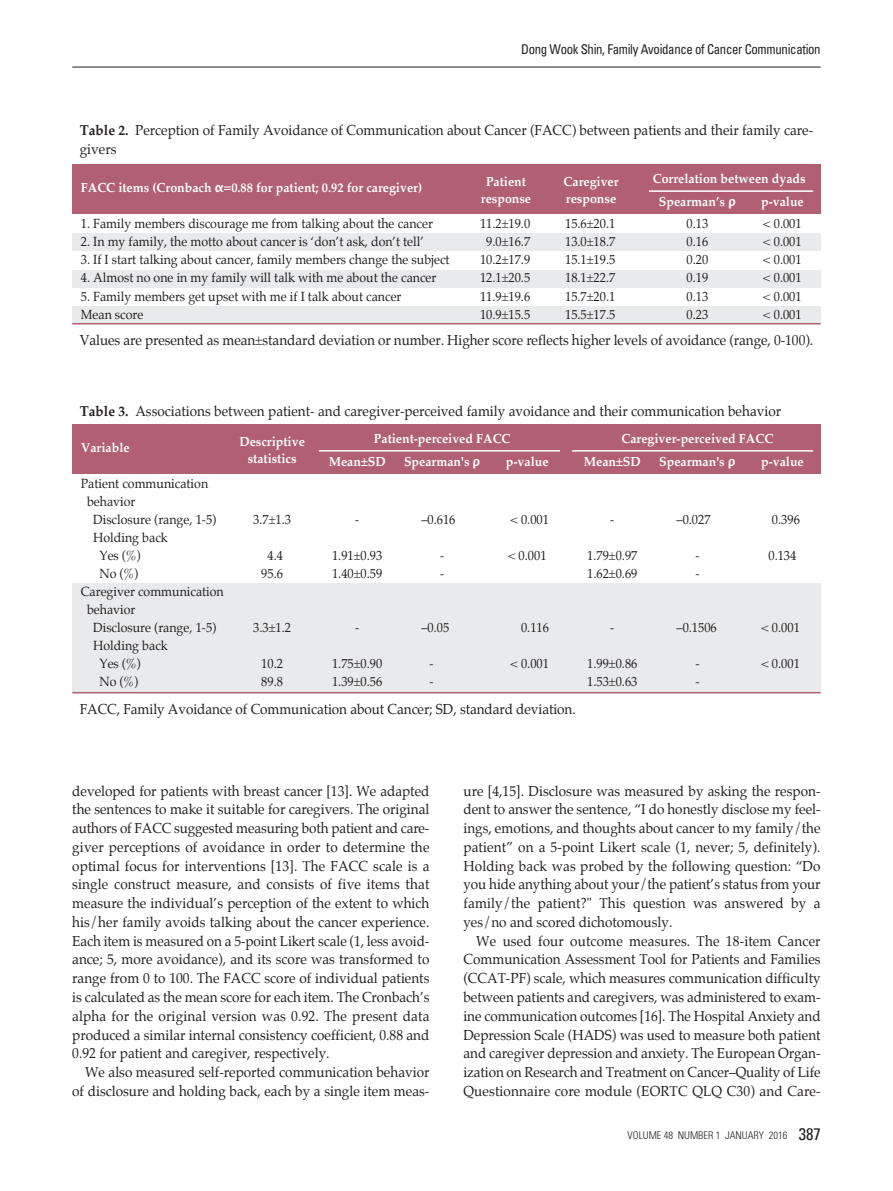
<style>
.page{position:relative;width:893px;height:1191px;background:#fff}
.page>*{position:absolute;margin:0;border:0;box-sizing:border-box;transform-origin:0 0}
.t1{font:14.25px/18.8px "Palatino";color:#231f20;text-align:justify;scale:.95 1}
.t2{font:condensed 13.5px "Univers";letter-spacing:-.025em;color:#231f20;scale:.95 1}
.t3{font:13.05px/18px "Palatino";color:#231f20;scale:.95 1}
.t4{font:700 13.05px "Palatino";color:#fff;scale:.95 1}
.t5{font:300 condensed 10.5px "Univers";color:#231f20}
.s1{font-weight:700}
.s2{font-family:"Lucida Grande"}
.s3{font-weight:400;font-size:16.5px}
</style>
<div class="page">
<hr style="left:72px;top:67px;width:749px;height:1px;background:#231f20">
<div style="left:72px;top:165px;width:749px;height:49px;background:#b06072"></div>
<div style="left:72px;top:234px;width:749px;height:17px;background:#e9eaeb"></div>
<div style="left:72px;top:271px;width:749px;height:17px;background:#e9eaeb"></div>
<div style="left:72px;top:306px;width:749px;height:17px;background:#e9eaeb"></div>
<hr style="left:72px;top:323px;width:749px;height:1px;background:#b06072">
<hr style="left:649px;top:190px;width:164px;height:2px;background:#fff">
<div style="left:72px;top:424px;width:749px;height:50px;background:#b06072"></div>
<div style="left:72px;top:583px;width:749px;height:109px;background:#e9eaeb"></div>
<hr style="left:72px;top:692px;width:749px;height:1px;background:#b06072">
<hr style="left:572px;top:450px;width:241px;height:1px;background:#fff">
<hr style="left:319px;top:450px;width:241px;height:1px;background:#fff">
<p class="t2" style="left:521px;top:41px;width:317px">Dong Wook Shin, Family Avoidance of Cancer Communication</p>
<p class="t1" style="left:80px;top:122px;width:773px"><span class="s1">Table 2.</span> Perception of Family Avoidance of Communication about Cancer (FACC) between patients and their family care&shy;givers</p>
<p class="t4" style="left:81px;top:182px;width:361px">FACC items (Cronbach <span class="s2">!</span>=0.88 for patient; 0.92 for caregiver)</p>
<p class="t4" style="left:486px;top:176px;width:44px">Patient</p>
<p class="t4" style="left:563px;top:176px;width:60px">Caregiver</p>
<p class="t4" style="left:653px;top:173px;width:162px">Correlation between dyads</p>
<p class="t4" style="left:481px;top:192px;width:54px">response</p>
<p class="t4" style="left:566px;top:192px;width:54px">response</p>
<p class="t4" style="left:659px;top:195px;width:83px">Spearman’s <span class="s2">"</span></p>
<p class="t4" style="left:761px;top:195px;width:46px">p-value</p>
<p class="t3" style="left:81px;top:216px;width:372px">1. Family members discourage me from talking about the cancer</p>
<p class="t3" style="left:480px;top:216px;width:54px">11.2±19.0</p>
<p class="t3" style="left:565px;top:216px;width:54px">15.6±20.1</p>
<p class="t3" style="left:686px;top:216px;width:24px">0.13</p>
<p class="t3" style="left:763px;top:216px;width:42px">&lt; 0.001</p>
<p class="t3" style="left:81px;top:234px;width:363px">2. In my family, the motto about cancer is ‘don’t ask, don’t tell’</p>
<p class="t3" style="left:486px;top:234px;width:48px">9.0±16.7</p>
<p class="t3" style="left:565px;top:234px;width:54px">13.0±18.7</p>
<p class="t3" style="left:686px;top:234px;width:24px">0.16</p>
<p class="t3" style="left:763px;top:234px;width:42px">&lt; 0.001</p>
<p class="t3" style="left:81px;top:252px;width:390px">3. If I start talking about cancer, family members change the subject</p>
<p class="t3" style="left:480px;top:252px;width:54px">10.2±17.9</p>
<p class="t3" style="left:565px;top:252px;width:54px">15.1±19.5</p>
<p class="t3" style="left:686px;top:252px;width:24px">0.20</p>
<p class="t3" style="left:763px;top:252px;width:42px">&lt; 0.001</p>
<p class="t3" style="left:81px;top:270px;width:376px">4. Almost no one in my family will talk with me about the cancer</p>
<p class="t3" style="left:480px;top:270px;width:54px">12.1±20.5</p>
<p class="t3" style="left:565px;top:270px;width:54px">18.1±22.7</p>
<p class="t3" style="left:686px;top:270px;width:24px">0.19</p>
<p class="t3" style="left:763px;top:270px;width:42px">&lt; 0.001</p>
<p class="t3" style="left:81px;top:288px;width:339px">5. Family members get upset with me if I talk about cancer</p>
<p class="t3" style="left:480px;top:288px;width:54px">11.9±19.6</p>
<p class="t3" style="left:565px;top:288px;width:54px">15.7±20.1</p>
<p class="t3" style="left:686px;top:288px;width:24px">0.13</p>
<p class="t3" style="left:763px;top:288px;width:42px">&lt; 0.001</p>
<p class="t3" style="left:81px;top:306px;width:67px">Mean score</p>
<p class="t3" style="left:480px;top:306px;width:54px">10.9±15.5</p>
<p class="t3" style="left:565px;top:306px;width:54px">15.5±17.5</p>
<p class="t3" style="left:686px;top:306px;width:24px">0.23</p>
<p class="t3" style="left:763px;top:306px;width:42px">&lt; 0.001</p>
<p class="t1" style="left:80px;top:331px;width:773px">Values are presented as mean±standard deviation or number. Higher score reflects higher levels of avoidance (range, 0-100).</p>
<p class="t1" style="left:80px;top:402px;width:740px"><span class="s1">Table 3.</span> Associations between patient- and caregiver-perceived family avoidance and their communication behavior</p>
<p class="t4" style="left:81px;top:441px;width:53px">Variable</p>
<p class="t4" style="left:239px;top:435px;width:70px">Descriptive</p>
<p class="t4" style="left:374px;top:432px;width:145px">Patient-perceived FACC</p>
<p class="t4" style="left:621px;top:432px;width:161px">Caregiver-perceived FACC</p>
<p class="t4" style="left:248px;top:452px;width:53px">statistics</p>
<p class="t4" style="left:329px;top:455px;width:62px">Mean±SD</p>
<p class="t4" style="left:404px;top:455px;width:82px">Spearman's <span class="s2">"</span></p>
<p class="t4" style="left:506px;top:455px;width:46px">p-value</p>
<p class="t4" style="left:584px;top:455px;width:62px">Mean±SD</p>
<p class="t4" style="left:659px;top:455px;width:82px">Spearman's <span class="s2">"</span></p>
<p class="t4" style="left:761px;top:455px;width:46px">p-value</p>
<p class="t3" style="left:81px;top:475px;width:136px">Patient communication</p>
<p class="t3" style="left:87px;top:493px;width:53px">behavior</p>
<p class="t3" style="left:93px;top:511px;width:131px">Disclosure (range, 1-5)</p>
<p class="t3" style="left:253px;top:511px;width:41px">3.7±1.3</p>
<p class="t3" style="left:355px;top:511px;width:6px">-</p>
<p class="t3" style="left:421px;top:511px;width:37px">–0.616</p>
<p class="t3" style="left:510px;top:511px;width:42px">&lt; 0.001</p>
<p class="t3" style="left:610px;top:511px;width:6px">-</p>
<p class="t3" style="left:676px;top:511px;width:37px">–0.027</p>
<p class="t3" style="left:772px;top:511px;width:31px">0.396</p>
<p class="t3" style="left:99px;top:529px;width:73px;text-indent:-6px">Holding back<br>Yes (%)</p>
<p class="t3" style="left:267px;top:547px;width:18px">4.4</p>
<p class="t3" style="left:332px;top:547px;width:54px">1.91±0.93</p>
<p class="t3" style="left:440px;top:547px;width:6px">-</p>
<p class="t3" style="left:508px;top:547px;width:42px">&lt; 0.001</p>
<p class="t3" style="left:587px;top:547px;width:54px">1.79±0.97</p>
<p class="t3" style="left:695px;top:547px;width:6px">-</p>
<p class="t3" style="left:768px;top:547px;width:31px">0.134</p>
<p class="t3" style="left:99px;top:565px;width:42px">No (%)</p>
<p class="t3" style="left:261px;top:565px;width:24px">95.6</p>
<p class="t3" style="left:332px;top:565px;width:54px">1.40±0.59</p>
<p class="t3" style="left:440px;top:565px;width:6px">-</p>
<p class="t3" style="left:587px;top:565px;width:54px">1.62±0.69</p>
<p class="t3" style="left:695px;top:565px;width:6px">-</p>
<p class="t3" style="left:81px;top:583px;width:152px">Caregiver communication</p>
<p class="t3" style="left:87px;top:601px;width:53px">behavior</p>
<p class="t3" style="left:93px;top:619px;width:131px">Disclosure (range, 1-5)</p>
<p class="t3" style="left:253px;top:619px;width:41px">3.3±1.2</p>
<p class="t3" style="left:355px;top:619px;width:6px">-</p>
<p class="t3" style="left:421px;top:619px;width:31px">–0.05</p>
<p class="t3" style="left:521px;top:619px;width:31px">0.116</p>
<p class="t3" style="left:610px;top:619px;width:6px">-</p>
<p class="t3" style="left:676px;top:619px;width:44px">–0.1506</p>
<p class="t3" style="left:761px;top:619px;width:42px">&lt; 0.001</p>
<p class="t3" style="left:99px;top:637px;width:73px;text-indent:-6px">Holding back<br>Yes (%)</p>
<p class="t3" style="left:261px;top:655px;width:24px">10.2</p>
<p class="t3" style="left:332px;top:655px;width:54px">1.75±0.90</p>
<p class="t3" style="left:430px;top:655px;width:6px">-</p>
<p class="t3" style="left:510px;top:655px;width:42px">&lt; 0.001</p>
<p class="t3" style="left:587px;top:655px;width:54px">1.99±0.86</p>
<p class="t3" style="left:695px;top:655px;width:6px">-</p>
<p class="t3" style="left:761px;top:655px;width:42px">&lt; 0.001</p>
<p class="t3" style="left:99px;top:673px;width:42px">No (%)</p>
<p class="t3" style="left:261px;top:673px;width:24px">89.8</p>
<p class="t3" style="left:332px;top:673px;width:54px">1.39±0.56</p>
<p class="t3" style="left:430px;top:673px;width:6px">-</p>
<p class="t3" style="left:587px;top:673px;width:54px">1.53±0.63</p>
<p class="t3" style="left:695px;top:673px;width:6px">-</p>
<p class="t1" style="left:80px;top:700px;width:524px">FACC, Family Avoidance of Communication about Cancer; SD, standard deviation.</p>
<p class="t1" style="left:72px;top:782px;width:377px">developed for patients with breast cancer [13]. We adapted the sentences to make it suitable for caregivers. The original authors of FACC suggested measuring both patient and care&shy;giver perceptions of avoidance in order to determine the optimal focus for interventions [13]. The FACC scale is a single construct measure, and consists of five items that measure the individual’s perception of the extent to which his/her family avoids talking about the cancer experience.<br>Each item is measured on a 5-point Likert scale (1, less avoid&shy;ance; 5, more avoidance), and its score was transformed to range from 0 to 100. The FACC score of individual patients is calculated as the mean score for each item. The Cronbach’s alpha for the original version was 0.92. The present data produced a similar internal consistency coefficient, 0.88 and 0.92 for patient and caregiver, respectively.</p>
<p class="t1" style="left:72px;top:1063px;width:377px;text-align:right">We also measured self-reported communication behavior of disclosure and holding back, each by a single item meas-</p>
<p class="t1" style="left:463px;top:782px;width:377px">ure [4,15]. Disclosure was measured by asking the respon&shy;dent to answer the sentence, “I do honestly disclose my feel&shy;ings, emotions, and thoughts about cancer to my family/the patient” on a 5-point Likert scale (1, never; 5, definitely).<br>Holding back was probed by the following question: “Do you hide anything about your/the patient’s status from your family/the patient?" This question was answered by a yes/no and scored dichotomously.</p>
<p class="t1" style="left:463px;top:932px;width:377px;text-indent:13px">We used four outcome measures. The 18-item Cancer Communication Assessment Tool for Patients and Families (CCAT-PF) scale, which measures communication difficulty between patients and caregivers, was administered to exam&shy;ine communication outcomes [16]. The Hospital Anxiety and Depression Scale (HADS) was used to measure both patient and caregiver depression and anxiety. The European Organ&shy;ization on Research and Treatment on Cancer–Quality of Life Questionnaire core module (EORTC QLQ C30) and Care-</p>
<p class="t5" style="left:628px;top:1129px;width:195px">VOLUME 48 NUMBER 1 JANUARY 2016 <span class="s3">387</span></p>
</div>
